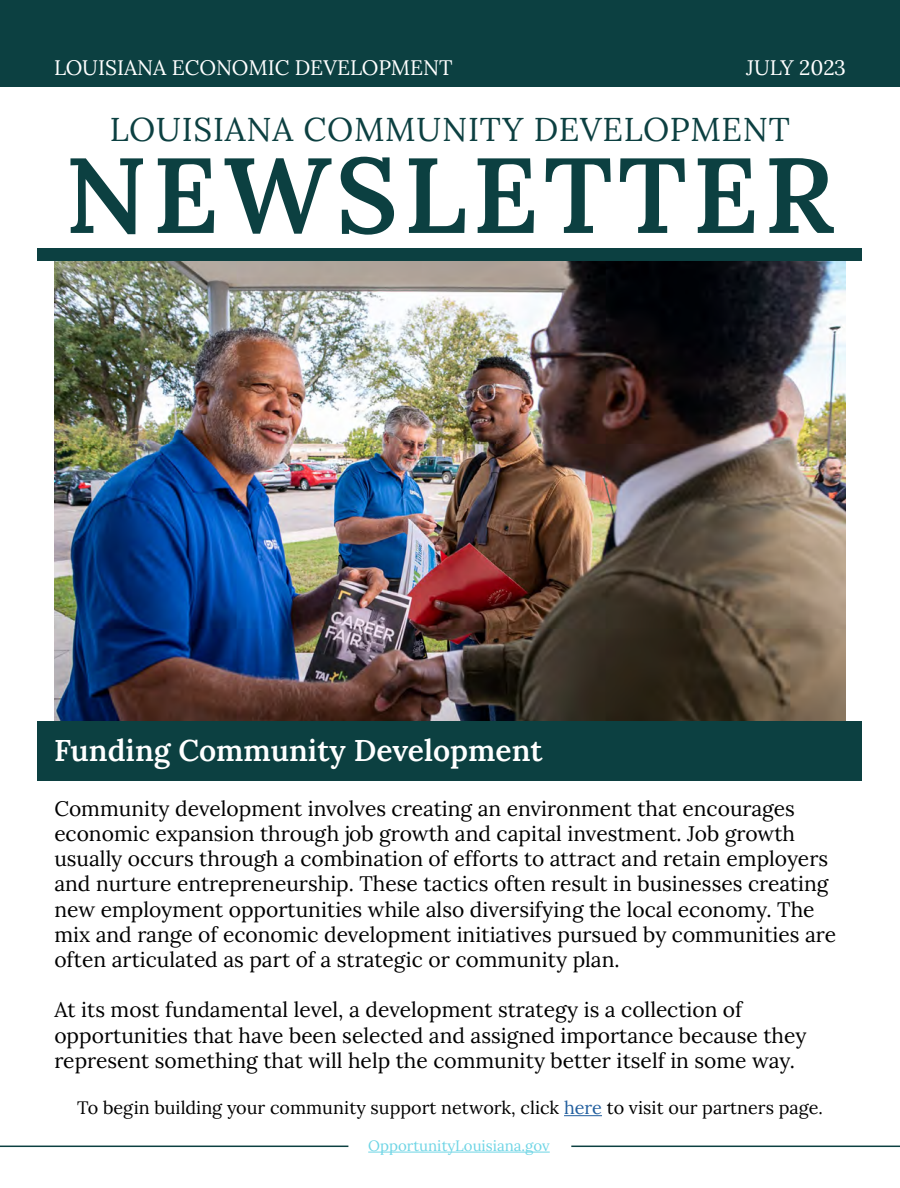
<style>
.page{position:relative;width:900px;height:1188px;background:#fff}
.page>*{position:absolute;margin:0;border:0;box-sizing:border-box;transform-origin:0 0}
.t1{font:600 106.5px "Lora";letter-spacing:.05em;color:#0c4041}
.t2{font:33px "Lora";letter-spacing:.025em;color:#0c4041}
.t3{font:600 30px "Lora";color:#fff}
.t4{font:21px/25.2px "Lora";color:#000}
.t5{font:21px "Lora";color:#fff}
.t6{font:18px "Lora";color:#000}
.t7{font:15px "Lora";color:#6fd5e5}
.s1{color:#215e9e}
</style>
<div class="page">
<div style="left:0;top:0;width:900px;height:86px;background:#0c4041"></div>
<hr style="left:564px;top:1115px;width:38px;height:1px;background:#215e9e">
<hr style="left:368px;top:1152px;width:182px;height:1px;background:#6fd5e5">
<hr style="left:571px;top:1146px;width:329px;height:1px;background:#0c4041">
<hr style="left:0;top:1146px;width:348px;height:1px;background:#0c4041">
<img style="left:54px;top:261px;width:792px;height:460px">
<div style="left:38px;top:721px;width:824px;height:60px;background:#0c4041"></div>
<div style="left:38px;top:249px;width:824px;height:12px;background:#0c4041"></div>
<p class="t5" style="left:54px;top:52px;width:400px">LOUISIANA ECONOMIC DEVELOPMENT</p>
<p class="t5" style="left:746px;top:52px;width:101px">JULY 2023</p>
<h2 class="t2" style="left:110px;top:105px;width:682px">LOUISIANA COMMUNITY DEVELOPMENT</h2>
<h1 class="t1" style="left:65px;top:114px;width:771px">NEWSLETTER</h1>
<h3 class="t3" style="left:54px;top:727px;width:490px">Funding Community Development</h3>
<p class="t4" style="left:54px;top:794px;width:783px">Community development involves creating an environment that encourages economic expansion through job growth and capital investment. Job growth usually occurs through a combination of efforts to attract and retain employers and nurture entrepreneurship. These tactics often result in businesses creating new employment opportunities while also diversifying the local economy. The mix and range of economic development initiatives pursued by communities are often articulated as part of a strategic or community plan.</p>
<p class="t4" style="left:54px;top:996px;width:754px">At its most fundamental level, a development strategy is a collection of opportunities that have been selected and assigned importance because they represent something that will help the community better itself in some way.</p>
<p class="t6" style="left:77px;top:1094px;width:747px">To begin building your community support network, click <span class="s1">here</span> to visit our partners page.</p>
<p class="t7" style="left:368px;top:1134px;width:183px">OpportunityLouisiana.gov</p>
</div>
